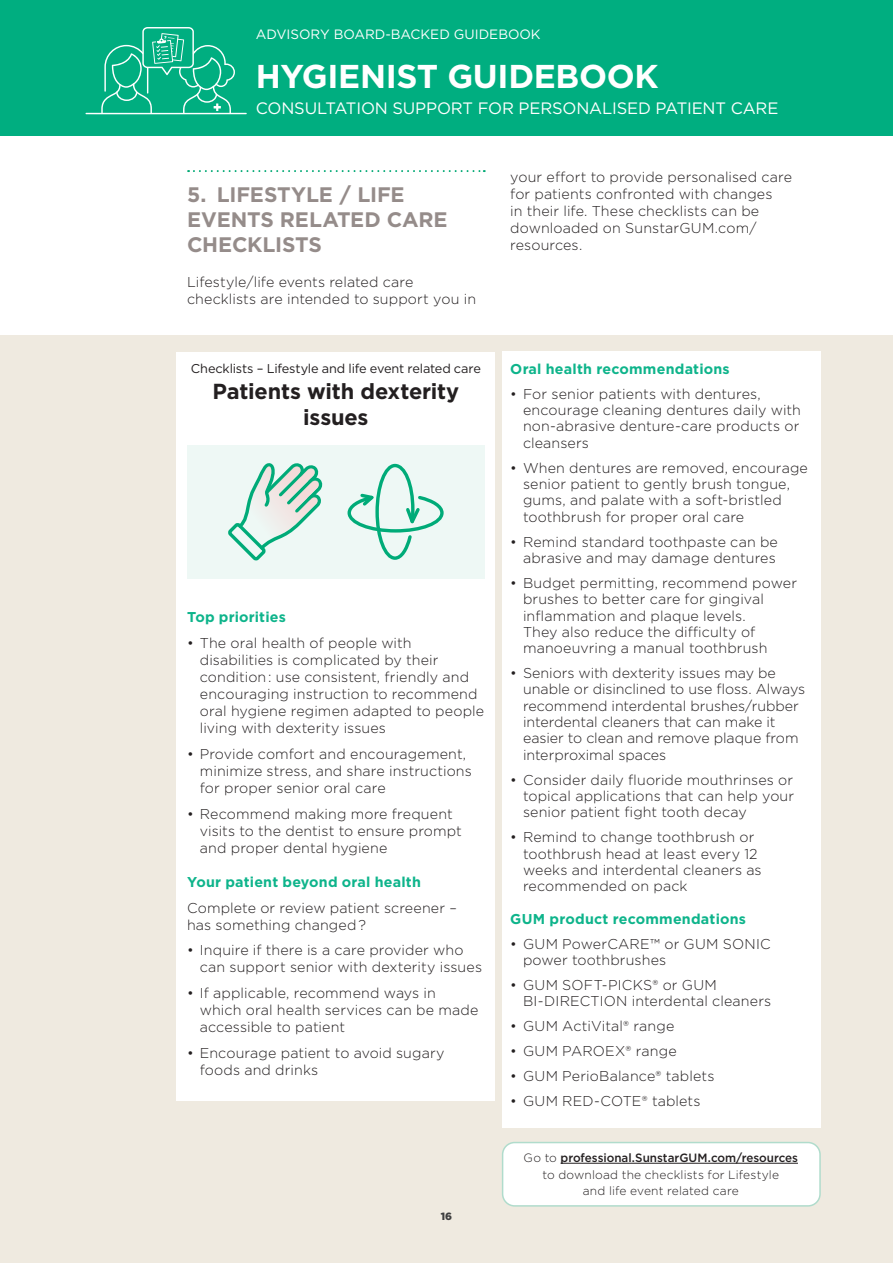
<style>
.page{position:relative;width:893px;height:1263px;background:#fff}
.page>*{position:absolute;margin:0;border:0;box-sizing:border-box;transform-origin:0 0}
.t1{font:700 33px "Gotham";letter-spacing:-.01em;color:#fff}
.t2{font:700 21.75px/26.1px "Gotham";letter-spacing:-.01em;color:#231f20;text-align:center}
.TITRE{font:700 21px/25.2px "Gotham";letter-spacing:-.01em;color:#958c8a}
.t3{font:16.5px "Gotham";letter-spacing:-.01em;color:#fff}
.Bullet_point{font:300 14.25px/16.4px "Gotham";letter-spacing:.005em;color:#231f20}
.t4{font:700 14.25px "Gotham";letter-spacing:.015em;color:#0eb48b}
.t5{font:13.5px "Gotham";color:#fff}
.t6{font:12.75px "Gotham";letter-spacing:-.015em;color:#231f20}
.t7{font:300 12px/16.5px "Gotham";letter-spacing:.015em;color:#231f20;text-align:center}
.t8{font:900 10.5px "Gotham";color:#3e3e3f}
.s1{font-weight:500}
</style>
<div class="page">
<div style="left:0;top:0;width:893px;height:136px;background:#00ae80"></div>
<div style="left:0;top:336px;width:893px;height:927px;background:#efeae0"></div>
<div style="left:176px;top:352px;width:318px;height:748px;background:#fff"></div>
<div style="left:502px;top:352px;width:319px;height:776px;background:#fff"></div>
<svg style="left:85px;top:27px;width:162px;height:87px"></svg>
<svg style="left:188px;top:170px;width:297px;height:2px"></svg>
<div style="left:187px;top:445px;width:298px;height:133px;background:#eef8f5"></div>
<svg style="left:347px;top:463px;width:97px;height:97px"></svg>
<svg style="left:228px;top:463px;width:95px;height:98px"></svg>
<div style="left:503px;top:1142px;width:317px;height:64px;background:#fff;border-radius:12px"></div>
<div style="left:502px;top:1142px;width:319px;height:64px;border:2px solid #b0dccc;border-radius:12px"></div>
<hr style="left:561px;top:1163px;width:237px;height:1px;background:#231f20">
<p class="t5" style="left:256px;top:25px;width:286px">ADVISORY BOARD-BACKED GUIDEBOOK</p>
<h1 class="t1" style="left:256px;top:54px;width:404px">HYGIENIST GUIDEBOOK</h1>
<p class="t3" style="left:256px;top:97px;width:524px">CONSULTATION SUPPORT FOR PERSONALISED PATIENT CARE</p>
<p class="TITRE" style="left:187px;top:182px;width:262px">5. LIFESTYLE / LIFE<br>EVENTS RELATED CARE<br>CHECKLISTS</p>
<p class="Bullet_point" style="left:187px;top:273px;width:290px;line-height:17.1px">Lifestyle/life events related care checklists are intended to support you in</p>
<p class="t6" style="left:191px;top:360px;width:291px">Checklists – Lifestyle and life event related care</p>
<p class="t2" style="left:213px;top:378px;width:248px">Patients with dexterity issues</p>
<p class="t4" style="left:187px;top:607px;width:100px">Top priorities</p>
<p class="Bullet_point" style="left:200px;top:634px;width:286px;line-height:17.1px;text-indent:-13px">• The oral health of people with disabilities is complicated by their condition : use consistent, friendly and encouraging instruction to recommend oral hygiene regimen adapted to people living with dexterity issues</p>
<p class="Bullet_point" style="left:200px;top:745px;width:273px;line-height:17.1px;text-indent:-13px">• Provide comfort and encouragement, minimize stress, and share instructions for proper senior oral care</p>
<p class="Bullet_point" style="left:200px;top:805px;width:264px;line-height:17.1px;text-indent:-13px">• Recommend making more frequent visits to the dentist to ensure prompt and proper dental hygiene</p>
<p class="t4" style="left:187px;top:872px;width:235px">Your patient beyond oral health</p>
<p class="Bullet_point" style="left:187px;top:899px;width:271px;line-height:17.1px">Complete or review patient screener – has something changed ?</p>
<p class="Bullet_point" style="left:200px;top:941px;width:284px;line-height:17.1px;text-indent:-13px">• Inquire if there is a care provider who can support senior with dexterity issues</p>
<p class="Bullet_point" style="left:200px;top:984px;width:280px;line-height:17.1px;text-indent:-13px">• If applicable, recommend ways in which oral health services can be made accessible to patient</p>
<p class="Bullet_point" style="left:200px;top:1044px;width:246px;line-height:17.1px;text-indent:-13px">• Encourage patient to avoid sugary foods and drinks</p>
<p class="t8" style="left:441px;top:1209px;width:13px">16</p>
<p class="Bullet_point" style="left:510px;top:168px;width:283px;line-height:17.1px">your effort to provide personalised care for patients confronted with changes<br>in their life. These checklists can be downloaded on SunstarGUM.com/ resources.</p>
<p class="t4" style="left:510px;top:359px;width:221px">Oral health recommendations</p>
<p class="Bullet_point" style="left:523px;top:385px;width:279px;text-indent:-13px">• For senior patients with dentures, encourage cleaning dentures daily with non-abrasive denture-care products or cleansers</p>
<p class="Bullet_point" style="left:523px;top:459px;width:286px;text-indent:-13px">• When dentures are removed, encourage senior patient to gently brush tongue, gums, and palate with a soft-bristled toothbrush for proper oral care</p>
<p class="Bullet_point" style="left:510px;top:533px;width:269px;text-align:right">• Remind standard toothpaste can be abrasive and may damage dentures</p>
<p class="Bullet_point" style="left:523px;top:574px;width:275px;text-indent:-13px">• Budget permitting, recommend power brushes to better care for gingival inflammation and plaque levels.<br>They also reduce the difficulty of manoeuvring a manual toothbrush</p>
<p class="Bullet_point" style="left:523px;top:664px;width:284px;text-indent:-13px">• Seniors with dexterity issues may be unable or disinclined to use floss. Always recommend interdental brushes/rubber interdental cleaners that can make it easier to clean and remove plaque from interproximal spaces</p>
<p class="Bullet_point" style="left:523px;top:771px;width:273px;text-align:justify;text-indent:-13px">• Consider daily fluoride mouthrinses or topical applications that can help your senior patient fight tooth decay</p>
<p class="Bullet_point" style="left:523px;top:829px;width:240px;text-indent:-13px">• Remind to change toothbrush or toothbrush head at least every 12 weeks and interdental cleaners as recommended on pack</p>
<p class="t4" style="left:510px;top:909px;width:237px">GUM product recommendations</p>
<p class="Bullet_point" style="left:523px;top:935px;width:249px;text-indent:-13px">• GUM PowerCARE™ or GUM SONIC power toothbrushes</p>
<p class="Bullet_point" style="left:523px;top:976px;width:250px;text-indent:-13px">• GUM SOFT-PICKS® or GUM<br>BI-DIRECTION interdental cleaners</p>
<p class="Bullet_point" style="left:510px;top:1018px;width:166px">• GUM ActiVital® range</p>
<p class="Bullet_point" style="left:510px;top:1042px;width:168px">• GUM PAROEX® range</p>
<p class="Bullet_point" style="left:510px;top:1067px;width:206px">• GUM PerioBalance® tablets</p>
<p class="Bullet_point" style="left:510px;top:1092px;width:192px">• GUM RED-COTE® tablets</p>
<p class="t7" style="left:524px;top:1149px;width:276px">Go to <span class="s1">professional.SunstarGUM.com/resources </span>to download the checklists for Lifestyle<br>and life event related care</p>
</div>
